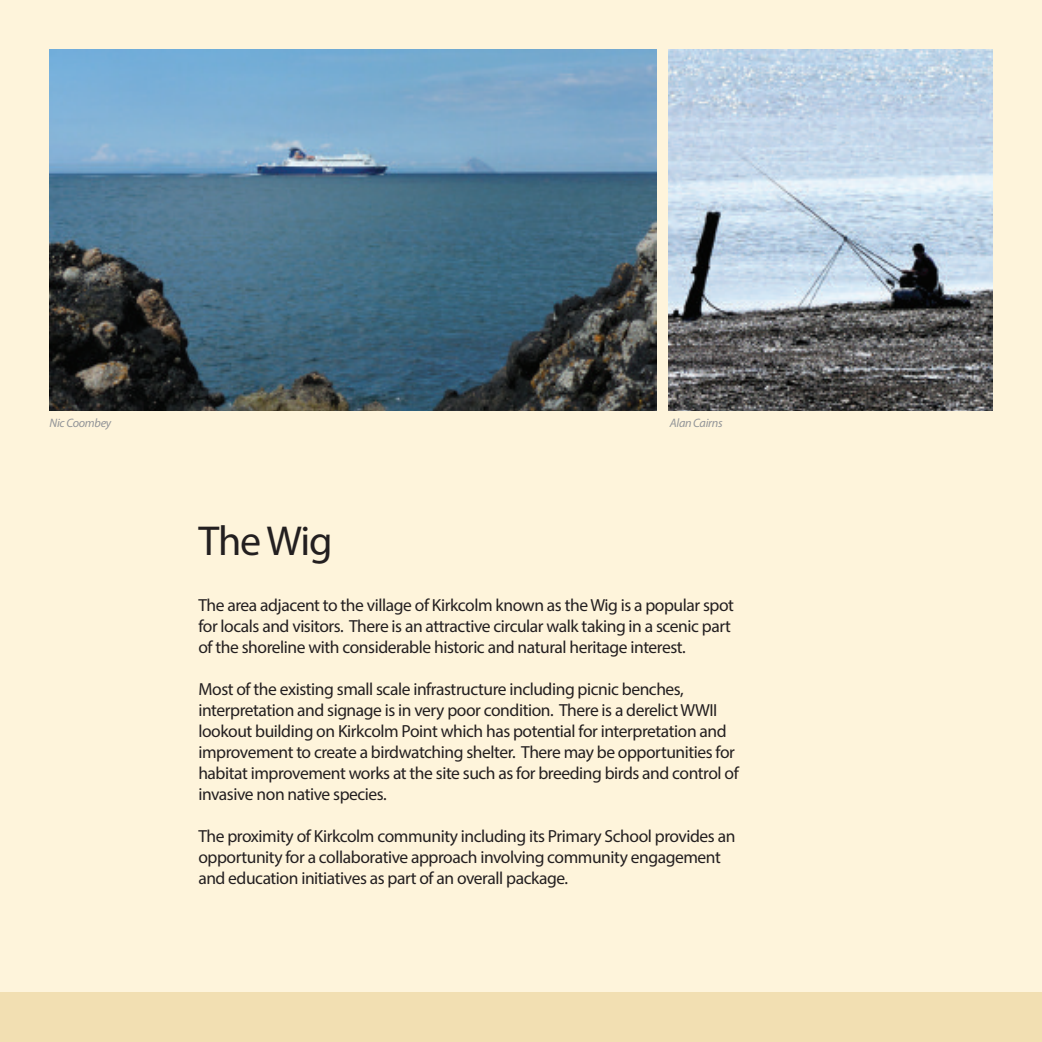
<style>
.page{position:relative;width:1042px;height:1042px;background:#fef4db}
.page>*{position:absolute;margin:0;border:0;box-sizing:border-box;transform-origin:0 0}
.t1{font:42px "Myriad Pro";letter-spacing:-.025em;color:#231f20}
.t2{font:17.5px/21px "Myriad Pro";letter-spacing:-.025em;color:#231f20}
.t3{font:italic 12.25px "Myriad Pro";letter-spacing:-.025em;color:#939598}
</style>
<div class="page">
<div style="left:0;top:992px;width:1042px;height:50px;background:#f2dfb2"></div>
<img style="left:669px;top:50px;width:323px;height:361px">
<img style="left:50px;top:50px;width:606px;height:361px">
<p class="t3" style="left:50px;top:418px;width:63px">Nic Coombey</p>
<p class="t3" style="left:670px;top:418px;width:54px">Alan Cairns</p>
<h1 class="t1" style="left:198px;top:525px;width:136px">TheWig</h1>
<p class="t2" style="left:198px;top:596px;width:537px">The area adjacent to the village of Kirkcolm known as theWig is a popular spot for locals and visitors. There is an attractive circular walk taking in a scenic part of the shoreline with considerable historic and natural heritage interest.</p>
<p class="t2" style="left:198px;top:680px;width:542px">Most of the existing small scale infrastructure including picnic benches, interpretation and signage is in very poor condition. There is a derelictWWII lookout building on Kirkcolm Point which has potential for interpretation and improvement to create a birdwatching shelter. There may be opportunities for habitat improvement works at the site such as for breeding birds and control of invasive non native species.</p>
<p class="t2" style="left:198px;top:827px;width:538px">The proximity of Kirkcolm community including its Primary School provides an opportunity for a collaborative approach involving community engagement and education initiatives as part of an overall package.</p>
</div>
